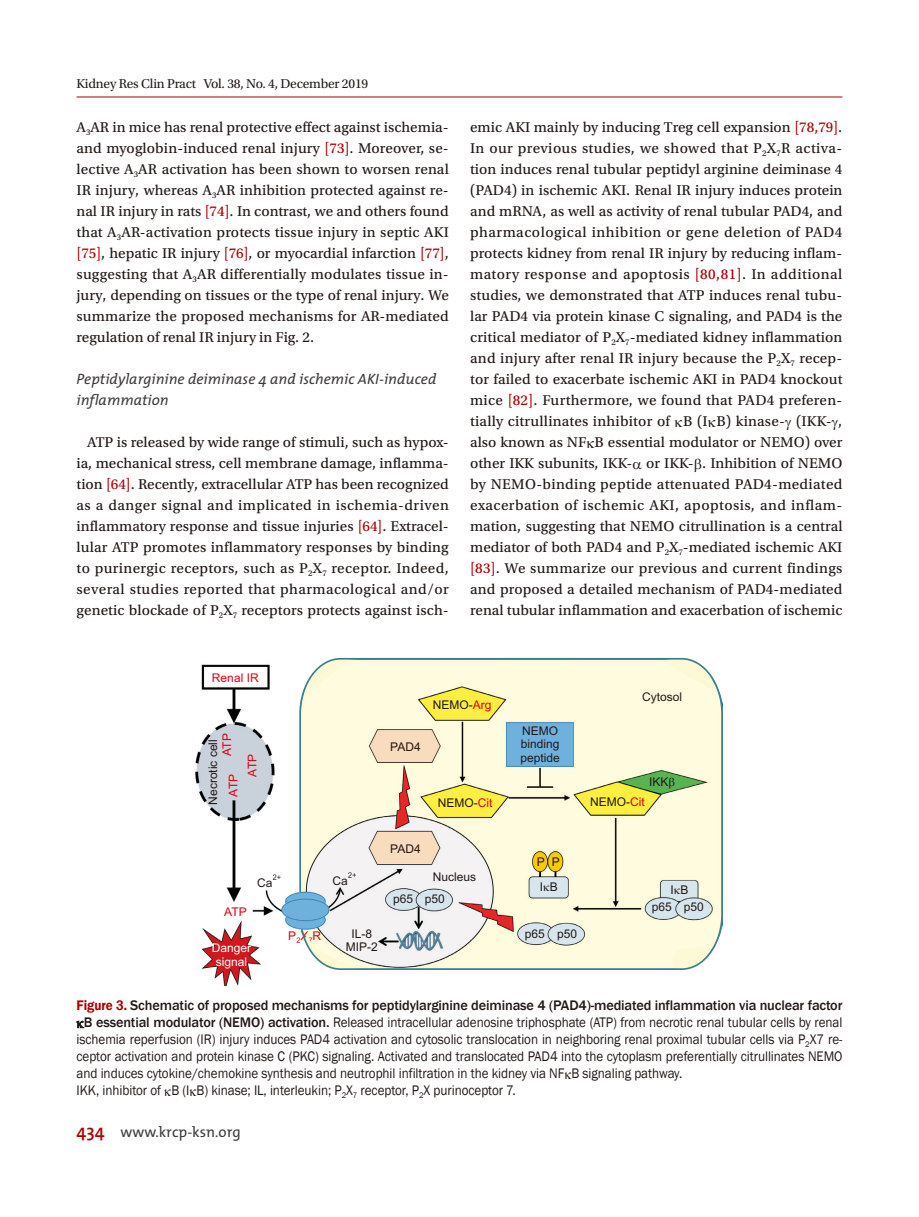
<style>
.page{position:relative;width:919px;height:1217px;background:#fff}
.page>*{position:absolute;margin:0;border:0;box-sizing:border-box;transform-origin:0 0}
.본문{font:15px/21px "Utopia Std Capt";color:#231916;text-align:justify}
._1__제목{font:italic 15px/21px "The Mix";color:#3f3b3a}
.t1{font:15px "The Mix";color:#3f3b3a}
.그림설명{font:14.25px "Franklin Gothic";letter-spacing:-.005em;color:#231916;scale:.92 1}
.그림설명-2{font:500 14.25px "Franklin Gothic";letter-spacing:-.01em;color:#231916}
.t2{font:13.5px "Utopia Std";letter-spacing:-.015em;color:#231916}
.t3{font:12px/13.4px "Arial";color:#231916}
.t4{font:12px "Arial";color:#e60013}
.t5{font:12px/13.4px "Arial";color:#fff;text-align:center}
.s1{color:#ad0004}
.s2{color:#e60013}
.s3{font-weight:600;color:#ad0004}
.s4{font-weight:500}
.s5{font-weight:600;font-size:18px;color:#ad0004}
</style>
<div class="page">
<hr style="left:77px;top:97px;width:765px;height:1px;background:#ad0004">
<img style="left:195px;top:664px;width:528px;height:321px">
<svg style="left:273px;top:874px;width:8px;height:5px"></svg>
<svg style="left:296px;top:936px;width:3px;height:33px"></svg>
<svg style="left:299px;top:657px;width:423px;height:312px;fill:#fefbde"></svg>
<svg style="left:669px;top:777px;width:5px;height:11px"></svg>
<svg style="left:543px;top:885px;width:6px;height:5px"></svg>
<svg style="left:673px;top:888px;width:7px;height:6px"></svg>
<svg style="left:76px;top:1020px;width:8px;height:7px"></svg>
<p class="t2" style="left:77px;top:76px;width:293px">Kidney Res Clin Pract Vol. 38, No. 4, December 2019</p>
<p class="본문" style="left:77px;top:116px;width:374px">A<sub>3</sub>AR in mice has renal protective effect against ischemia&shy;and myoglobin-induced renal injury <span class="s1">[73]</span>. Moreover, se&shy;lective A<sub>3</sub>AR activation has been shown to worsen renal IR injury, whereas A<sub>3</sub>AR inhibition protected against re&shy;nal IR injury in rats <span class="s1">[74]</span>. In contrast, we and others found that A<sub>3</sub>AR-activation protects tissue injury in septic AKI <span class="s1">[75]</span>, hepatic IR injury <span class="s1">[76]</span>, or myocardial infarction <span class="s1">[77]</span>, suggesting that A<sub>3</sub>AR differentially modulates tissue in&shy;jury, depending on tissues or the type of renal injury. We summarize the proposed mechanisms for AR-mediated regulation of renal IR injury in Fig. 2.</p>
<p class="_1__제목" style="left:77px;top:368px;width:361px">Peptidylarginine deiminase 4 and ischemic AKI-induced inflammation</p>
<p class="본문" style="left:77px;top:431px;width:374px;text-indent:11px">ATP is released by wide range of stimuli, such as hypox&shy;ia, mechanical stress, cell membrane damage, inflamma&shy;tion <span class="s1">[64]</span>. Recently, extracellular ATP has been recognized as a danger signal and implicated in ischemia-driven inflammatory response and tissue injuries <span class="s1">[64]</span>. Extracel&shy;lular ATP promotes inflammatory responses by binding to purinergic receptors, such as P<sub>2</sub>X<sub>7</sub> receptor. Indeed, several studies reported that pharmacological and/or genetic blockade of P<sub>2</sub>X<sub>7</sub> receptors protects against isch-</p>
<p class="본문" style="left:470px;top:116px;width:374px">emic AKI mainly by inducing Treg cell expansion <span class="s1">[78,79]</span>.<br>In our previous studies, we showed that P<sub>2</sub>X<sub>7</sub>R activa&shy;tion induces renal tubular peptidyl arginine deiminase 4 (PAD4) in ischemic AKI. Renal IR injury induces protein and mRNA, as well as activity of renal tubular PAD4, and pharmacological inhibition or gene deletion of PAD4 protects kidney from renal IR injury by reducing inflam&shy;matory response and apoptosis <span class="s1">[80,81]</span>. In additional studies, we demonstrated that ATP induces renal tubu&shy;lar PAD4 via protein kinase C signaling, and PAD4 is the critical mediator of P<sub>2</sub>X<sub>7</sub>-mediated kidney inflammation and injury after renal IR injury because the P<sub>2</sub>X<sub>7</sub> recep&shy;tor failed to exacerbate ischemic AKI in PAD4 knockout mice <span class="s1">[82]</span>. Furthermore, we found that PAD4 preferen&shy;tially citrullinates inhibitor of B (I B) kinase- (IKK- , also known as NF B essential modulator or NEMO) over other IKK subunits, IKK- or IKK- . Inhibition of NEMO by NEMO-binding peptide attenuated PAD4-mediated exacerbation of ischemic AKI, apoptosis, and inflam&shy;mation, suggesting that NEMO citrullination is a central mediator of both PAD4 and P<sub>2</sub>X<sub>7</sub>-mediated ischemic AKI <span class="s1">[83]</span>. We summarize our previous and current findings and proposed a detailed mechanism of PAD4-mediated renal tubular inflammation and exacerbation of ischemic</p>
<p class="t4" style="left:212px;top:672px;width:48px">Renal IR</p>
<p class="t3" style="left:207px;top:755px;width:24px;line-height:14px;text-indent:-49px;rotate:-90deg">Necrotic cell<br><span class="s2">ATP</span></p>
<p class="t4" style="left:229px;top:796px;width:24px;rotate:-90deg">ATP</p>
<p class="t4" style="left:248px;top:776px;width:24px;rotate:-90deg">ATP</p>
<p class="t3" style="left:390px;top:740px;width:32px">PAD4</p>
<p class="t3" style="left:433px;top:699px;width:60px">NEMO-<span class="s2">Arg</span></p>
<p class="t3" style="left:520px;top:724px;width:41px">NEMO binding peptide</p>
<p class="t3" style="left:642px;top:691px;width:42px">Cytosol</p>
<p class="t3" style="left:649px;top:775px;width:21px">IKK</p>
<p class="t3" style="left:438px;top:796px;width:56px">NEMO-<span class="s2">Cit</span></p>
<p class="t3" style="left:590px;top:795px;width:56px">NEMO-<span class="s2">Cit</span></p>
<p class="t3" style="left:390px;top:842px;width:32px">PAD4</p>
<p class="t3" style="left:536px;top:856px;width:25px">P P</p>
<p class="t3" style="left:257px;top:877px;width:17px">Ca</p>
<p class="t3" style="left:332px;top:875px;width:17px">Ca</p>
<p class="t3" style="left:393px;top:866px;width:85px;line-height:22.2px;text-indent:40px">Nucleus p65 p50</p>
<p class="t4" style="left:224px;top:906px;width:24px">ATP</p>
<p class="t5" style="left:212px;top:942px;width:41px">Danger signal</p>
<p class="t3" style="left:346px;top:927px;width:34px;text-align:center">IL-8<br>MIP-2</p>
<p class="t4" style="left:288px;top:930px;width:35px">PXR</p>
<p class="t3" style="left:540px;top:880px;width:19px">I B</p>
<p class="t3" style="left:670px;top:884px;width:19px">I B</p>
<p class="t3" style="left:525px;top:927px;width:54px">p65 p50</p>
<p class="t3" style="left:652px;top:901px;width:54px">p65 p50</p>
<p class="그림설명-2" style="left:77px;top:996px;width:767px"><span class="s3">Figure 3.</span> Schematic of proposed mechanisms for peptidylarginine deiminase 4 (PAD4)-mediated inflammation via nuclear factor</p>
<p class="그림설명" style="left:84px;top:1013px;width:826px"><span class="s4">B essential modulator (NEMO) activation.</span> Released intracellular adenosine triphosphate (ATP) from necrotic renal tubular cells by renal</p>
<p class="그림설명" style="left:77px;top:1030px;width:833px">ischemia reperfusion (IR) injury induces PAD4 activation and cytosolic translocation in neighboring renal proximal tubular cells via P<sub>2</sub>X7 re-</p>
<p class="그림설명" style="left:77px;top:1047px;width:834px">ceptor activation and protein kinase C (PKC) signaling. Activated and translocated PAD4 into the cytoplasm preferentially citrullinates NEMO</p>
<p class="그림설명" style="left:77px;top:1064px;width:660px">and induces cytokine/chemokine synthesis and neutrophil infiltration in the kidney via NF B signaling pathway.</p>
<p class="그림설명" style="left:77px;top:1081px;width:479px">IKK, inhibitor of B (I B) kinase; IL, interleukin; P<sub>2</sub>X<sub>7</sub> receptor, P<sub>2</sub>X purinoceptor 7.</p>
<p class="t1" style="left:77px;top:1118px;width:166px"><span class="s5">434</span> www.krcp-ksn.org</p>
</div>
